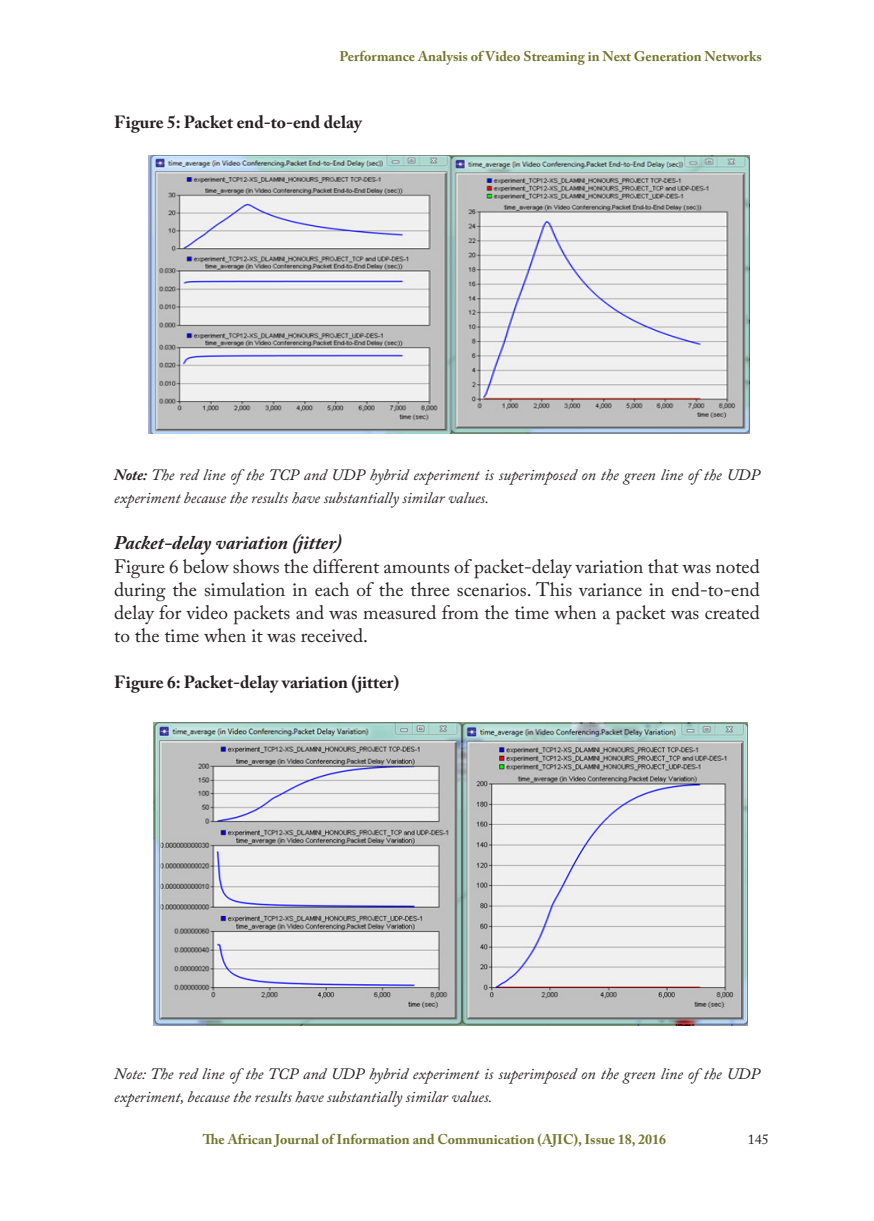
<style>
.page{position:relative;width:874px;height:1221px;background:#fff}
.page>*{position:absolute;margin:0;border:0;box-sizing:border-box;transform-origin:0 0}
.t1{font:19.25px/23.1px "Adobe Caslon Pro";color:#231f20;text-align:justify}
.t2{font:italic 700 19.25px "Adobe Caslon Pro";color:#231f20}
.t3{font:700 17.5px "Adobe Caslon Pro";color:#231f20}
.t4{font:italic 15.75px/23.1px "Adobe Caslon Pro";color:#231f20}
.t5{font:700 14px "Adobe Caslon Pro";color:#73762d}
.t6{font:14px "Adobe Caslon Pro";color:#231f20}
.s1{font-weight:700}
</style>
<div class="page">
<img style="left:149px;top:156px;width:600px;height:278px">
<img style="left:154px;top:722px;width:593px;height:303px">
<p class="t5" style="left:339px;top:48px;width:423px">Performance Analysis of Video Streaming in Next Generation Networks</p>
<p class="t3" style="left:114px;top:112px;width:249px">Figure 5: Packet end-to-end delay</p>
<p class="t4" style="left:114px;top:463px;width:646px"><span class="s1">Note:</span> The red line of the TCP and UDP hybrid experiment is superimposed on the green line of the UDP experiment because the results have substantially similar values.</p>
<p class="t2" style="left:114px;top:531px;width:229px">Packet-delay variation (jitter)</p>
<p class="t1" style="left:114px;top:554px;width:646px">Figure 6 below shows the different amounts of packet-delay variation that was noted during the simulation in each of the three scenarios. This variance in end-to-end delay for video packets and was measured from the time when a packet was created to the time when it was received.</p>
<p class="t3" style="left:114px;top:671px;width:286px">Figure 6: Packet-delay variation (jitter)</p>
<p class="t4" style="left:114px;top:1061px;width:646px">Note: The red line of the TCP and UDP hybrid experiment is superimposed on the green line of the UDP experiment, because the results have substantially similar values.</p>
<p class="t5" style="left:203px;top:1130px;width:465px">The African Journal of Information and Communication (AJIC), Issue 18, 2016</p>
<p class="t6" style="left:747px;top:1130px;width:22px">145</p>
</div>
